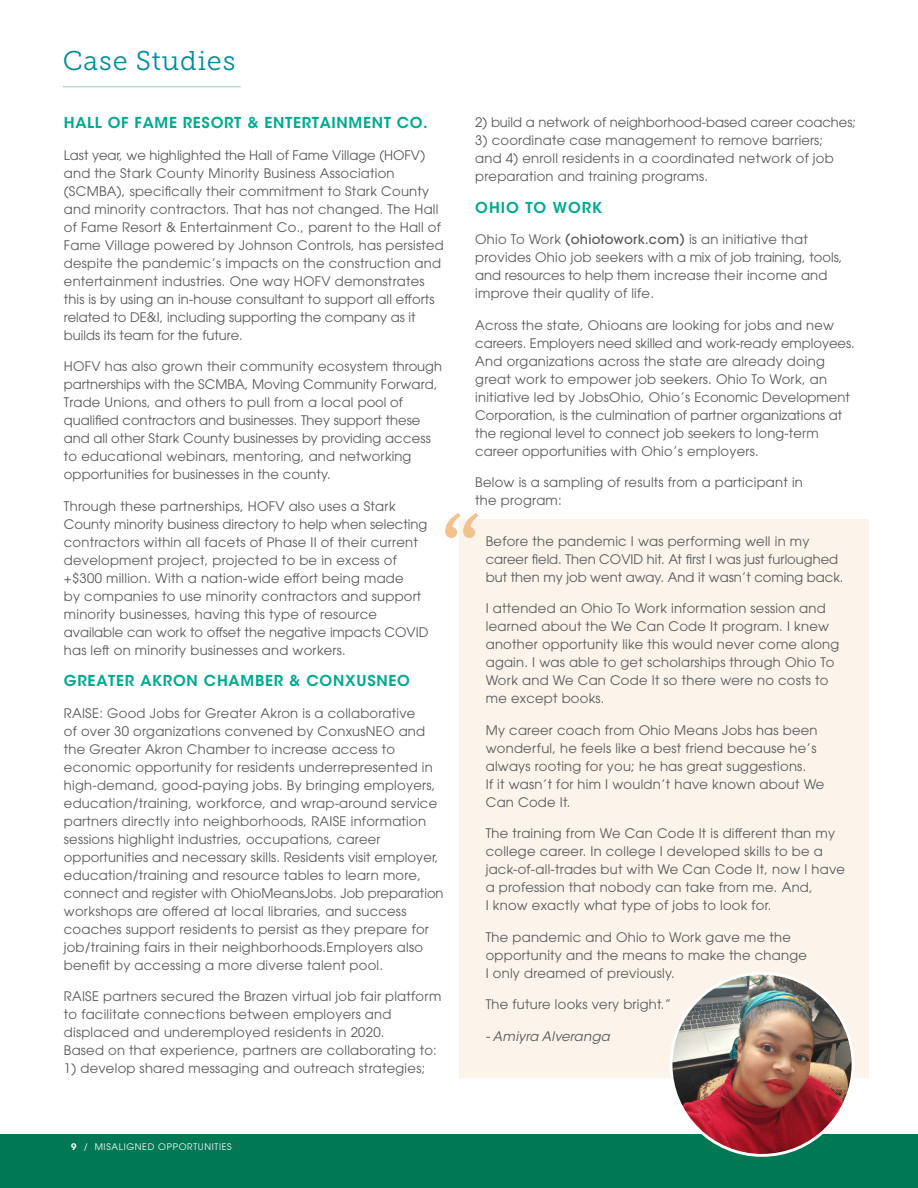
<style>
.page{position:relative;width:918px;height:1188px;background:#fff}
.page>*{position:absolute;margin:0;border:0;box-sizing:border-box;transform-origin:0 0}
.t1{font:27px "Museo Slab 300";letter-spacing:.03em;color:#008d97}
.t2{font:600 15px "ITC Avant Garde Std";letter-spacing:.05em;color:#00a98f}
.t3{font:13.2px/18px "ITC Avant Garde Pro";letter-spacing:.02em;color:#57585a}
.t4{font:13.2px/18px "ITC Avant Garde Pro";color:#57585a}
.t5{font:italic 13.2px "ITC Avant Garde Std";letter-spacing:.02em;color:#57585a}
.t6{font:9px "ITC Avant Garde Pro";letter-spacing:.075em;color:#fff}
.s1{font-family:"ITC Avant Garde Std";font-weight:600}
.s2{font-weight:500}
</style>
<div class="page">
<div style="left:459px;top:519px;width:409px;height:559px;background:#fcf4eb"></div>
<div style="left:0;top:1134px;width:918px;height:54px;background:#007854"></div>
<hr style="left:63px;top:86px;width:178px;height:1px;background:#bbd8de">
<svg style="left:445px;top:513px;width:33px;height:25px"></svg>
<img style="left:671px;top:973px;width:182px;height:182px;border-radius:91px">
<p class="t1" style="left:63px;top:46px;width:174px">Case Studies</p>
<p class="t2" style="left:64px;top:114px;width:365px">HALL OF FAME RESORT &amp; ENTERTAINMENT CO.</p>
<p class="t3" style="left:64px;top:146px;width:382px">Last year, we highlighted the Hall of Fame Village (HOFV) and the Stark County Minority Business Association (SCMBA), specifically their commitment to Stark County and minority contractors. That has not changed. The Hall of Fame Resort &amp; Entertainment Co., parent to the Hall of Fame Village powered by Johnson Controls, has persisted despite the pandemic’s impacts on the construction and entertainment industries. One way HOFV demonstrates this is by using an in-house consultant to support all efforts related to DE&amp;I, including supporting the company as it builds its team for the future.</p>
<p class="t3" style="left:64px;top:357px;width:380px">HOFV has also grown their community ecosystem through partnerships with the SCMBA, Moving Community Forward, Trade Unions, and others to pull from a local pool of qualified contractors and businesses. They support these and all other Stark County businesses by providing access to educational webinars, mentoring, and networking opportunities for businesses in the county.</p>
<p class="t3" style="left:64px;top:497px;width:366px">Through these partnerships, HOFV also uses a Stark County minority business directory to help when selecting contractors within all facets of Phase II of their current development project, projected to be in excess of +$300 million. With a nation-wide effort being made<br>by companies to use minority contractors and support minority businesses, having this type of resource available can work to offset the negative impacts COVID has left on minority businesses and workers.</p>
<p class="t2" style="left:64px;top:672px;width:348px">GREATER AKRON CHAMBER &amp; CONXUSNEO</p>
<p class="t3" style="left:64px;top:704px;width:381px">RAISE: Good Jobs for Greater Akron is a collaborative<br>of over 30 organizations convened by ConxusNEO and the Greater Akron Chamber to increase access to economic opportunity for residents underrepresented in high-demand, good-paying jobs. By bringing employers, education/training, workforce, and wrap-around service partners directly into neighborhoods, RAISE information sessions highlight industries, occupations, career opportunities and necessary skills. Residents visit employer, education/training and resource tables to learn more, connect and register with OhioMeansJobs. Job preparation workshops are offered at local libraries, and success coaches support residents to persist as they prepare for job/training fairs in their neighborhoods.Employers also benefit by accessing a more diverse talent pool.</p>
<p class="t3" style="left:64px;top:987px;width:379px">RAISE partners secured the Brazen virtual job fair platform to facilitate connections between employers and displaced and underemployed residents in 2020.<br>Based on that experience, partners are collaborating to:</p>
<p class="t3" style="left:64px;top:1059px;width:363px">1) develop shared messaging and outreach strategies;</p>
<p class="t6" style="left:71px;top:1141px;width:162px"><span class="s1">9</span> / MISALIGNED OPPORTUNITIES</p>
<p class="t4" style="left:475px;top:113px;width:382px">2) build a network of neighborhood-based career coaches;</p>
<p class="t3" style="left:475px;top:131px;width:360px">3) coordinate case management to remove barriers; and 4) enroll residents in a coordinated network of job preparation and training programs.</p>
<p class="t2" style="left:475px;top:198px;width:128px">OHIO TO WORK</p>
<p class="t3" style="left:475px;top:230px;width:369px">Ohio To Work <span class="s2">(ohiotowork.com)</span> is an initiative that provides Ohio job seekers with a mix of job training, tools, and resources to help them increase their income and improve their quality of life.</p>
<p class="t3" style="left:475px;top:316px;width:381px">Across the state, Ohioans are looking for jobs and new careers. Employers need skilled and work-ready employees.<br>And organizations across the state are already doing great work to empower job seekers. Ohio To Work, an initiative led by JobsOhio, Ohio’s Economic Development Corporation, is the culmination of partner organizations at the regional level to connect job seekers to long-term career opportunities with Ohio’s employers.</p>
<p class="t3" style="left:475px;top:473px;width:329px">Below is a sampling of results from a participant in the program:</p>
<p class="t4" style="left:486px;top:532px;width:359px">Before the pandemic I was performing well in my career field. Then COVID hit. At first I was just furloughed but then my job went away. And it wasn’t coming back.</p>
<p class="t3" style="left:486px;top:599px;width:355px">I attended an Ohio To Work information session and learned about the We Can Code It program. I knew another opportunity like this would never come along again. I was able to get scholarships through Ohio To Work and We Can Code It so there were no costs to me except books.</p>
<p class="t3" style="left:486px;top:721px;width:340px">My career coach from Ohio Means Jobs has been wonderful, he feels like a best friend because he’s always rooting for you; he has great suggestions.<br>If it wasn’t for him I wouldn’t have known about We Can Code It.</p>
<p class="t3" style="left:486px;top:824px;width:361px">The training from We Can Code It is different than my college career. In college I developed skills to be a jack-of-all-trades but with We Can Code It, now I have a profession that nobody can take from me. And,<br>I know exactly what type of jobs to look for.</p>
<p class="t3" style="left:486px;top:928px;width:323px">The pandemic and Ohio to Work gave me the opportunity and the means to make the change<br>I only dreamed of previously.</p>
<p class="t3" style="left:486px;top:995px;width:187px">The future looks very bright.”</p>
<p class="t5" style="left:486px;top:1028px;width:126px">- Amiyra Alveranga</p>
</div>
